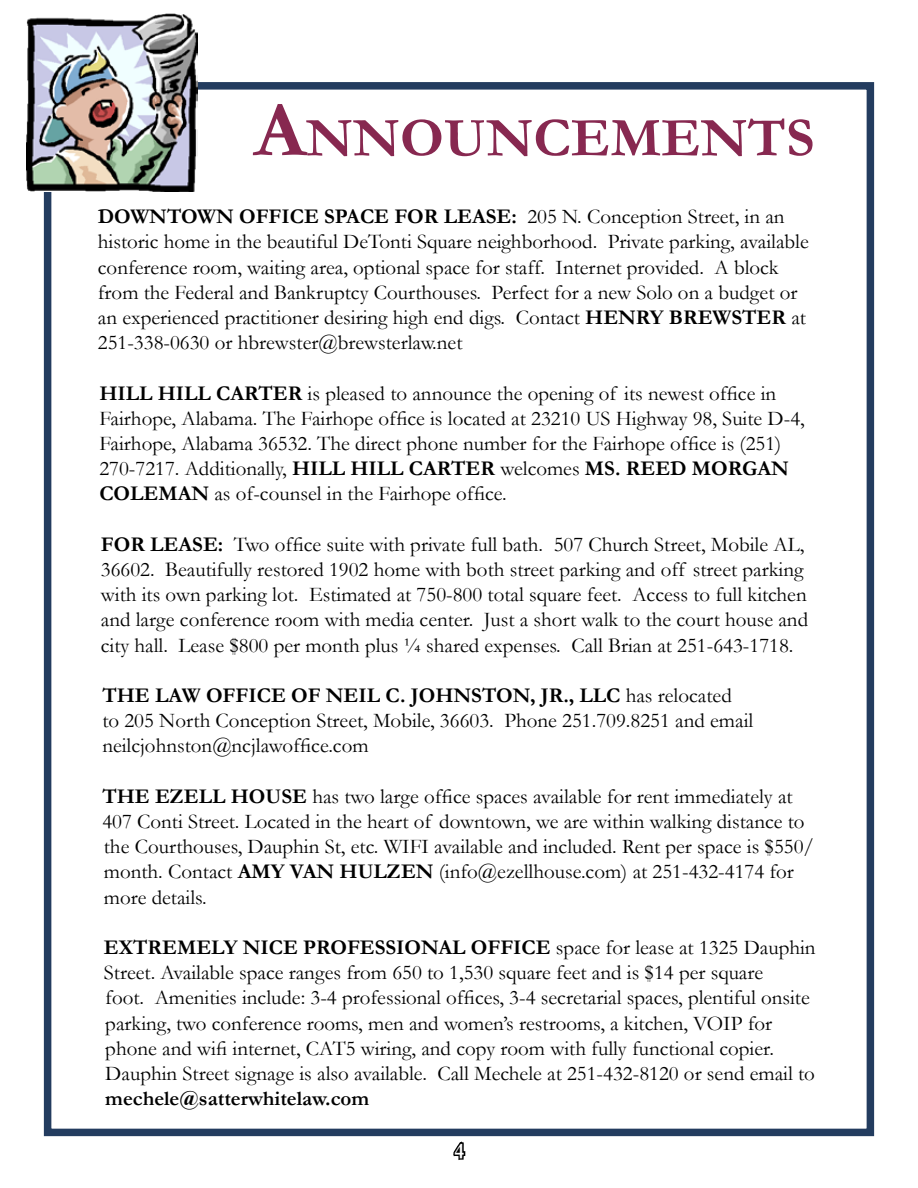
<style>
.page{position:relative;width:918px;height:1188px;background:#fff}
.page>*{position:absolute;margin:0;border:0;box-sizing:border-box;transform-origin:0 0}
.t1{font:700 55.65px "Garamond";color:#872850}
.t2{font:700 22.05px "Garamond";color:#fff;scale:.95 1}
.t3{font:21px/25.2px "Garamond";color:#000}
.t4{font:700 21px "Garamond";color:#000}
.s1{font-size:79.5px}
.s2{font-weight:700}
</style>
<div class="page">
<svg style="left:453px;top:1141px;width:13px;height:19px"></svg>
<div style="left:44px;top:82px;width:830px;height:1054px;border:8px solid #233c5f"></div>
<img style="left:26px;top:14px;width:172px;height:177px">
<h1 class="t1" style="left:254px;top:100px;width:557px"><span class="s1">A</span>NNOUNCEMENTS</h1>
<p class="t3" style="left:98px;top:204px;width:712px"><span class="s2">DOWNTOWN OFFICE SPACE FOR LEASE:</span> 205 N. Conception Street, in an historic home in the beautiful DeTonti Square neighborhood. Private parking, available conference room, waiting area, optional space for staff. Internet provided. A block from the Federal and Bankruptcy Courthouses. Perfect for a new Solo on a budget or an experienced practitioner desiring high end digs. Contact <span class="s2">HENRY BREWSTER</span> at 251-338-0630 or hbrewster@brewsterlaw.net</p>
<p class="t3" style="left:99px;top:380px;width:707px"><span class="s2">HILL HILL CARTER</span> is pleased to announce the opening of its newest office in Fairhope, Alabama. The Fairhope office is located at 23210 US Highway 98, Suite D-4, Fairhope, Alabama 36532. The direct phone number for the Fairhope office is (251)<br>270-7217. Additionally, <span class="s2">HILL HILL CARTER</span> welcomes <span class="s2">MS. REED MORGAN COLEMAN</span> as of-counsel in the Fairhope office.</p>
<p class="t3" style="left:101px;top:531px;width:709px"><span class="s2">FOR LEASE:</span> Two office suite with private full bath. 507 Church Street, Mobile AL, 36602. Beautifully restored 1902 home with both street parking and off street parking with its own parking lot. Estimated at 750-800 total square feet. Access to full kitchen and large conference room with media center. Just a short walk to the court house and city hall. Lease $800 per month plus ¼ shared expenses. Call Brian at 251-643-1718.</p>
<p class="t3" style="left:102px;top:682px;width:652px"><span class="s2">THE LAW OFFICE OF NEIL C. JOHNSTON, JR., LLC</span> has relocated to 205 North Conception Street, Mobile, 36603. Phone 251.709.8251 and email neilcjohnston@ncjlawoffice.com</p>
<p class="t3" style="left:102px;top:783px;width:713px"><span class="s2">THE EZELL HOUSE</span> has two large office spaces available for rent immediately at 407 Conti Street. Located in the heart of downtown, we are within walking distance to the Courthouses, Dauphin St, etc. WIFI available and included. Rent per space is $550/ month. Contact <span class="s2">AMY VAN HULZEN</span> (info@ezellhouse.com) at 251-432-4174 for more details.</p>
<p class="t3" style="left:104px;top:934px;width:713px"><span class="s2">EXTREMELY NICE PROFESSIONAL OFFICE</span> space for lease at 1325 Dauphin Street. Available space ranges from 650 to 1,530 square feet and is $14 per square<br>foot. Amenities include: 3-4 professional offices, 3-4 secretarial spaces, plentiful onsite parking, two conference rooms, men and women’s restrooms, a kitchen, VOIP for phone and wifi internet, CAT5 wiring, and copy room with fully functional copier.<br>Dauphin Street signage is also available. Call Mechele at 251-432-8120 or send email to</p>
<p class="t4" style="left:105px;top:1084px;width:265px">mechele@satterwhitelaw.com</p>
<p class="t2" style="left:454px;top:1136px;width:12px">4</p>
</div>
